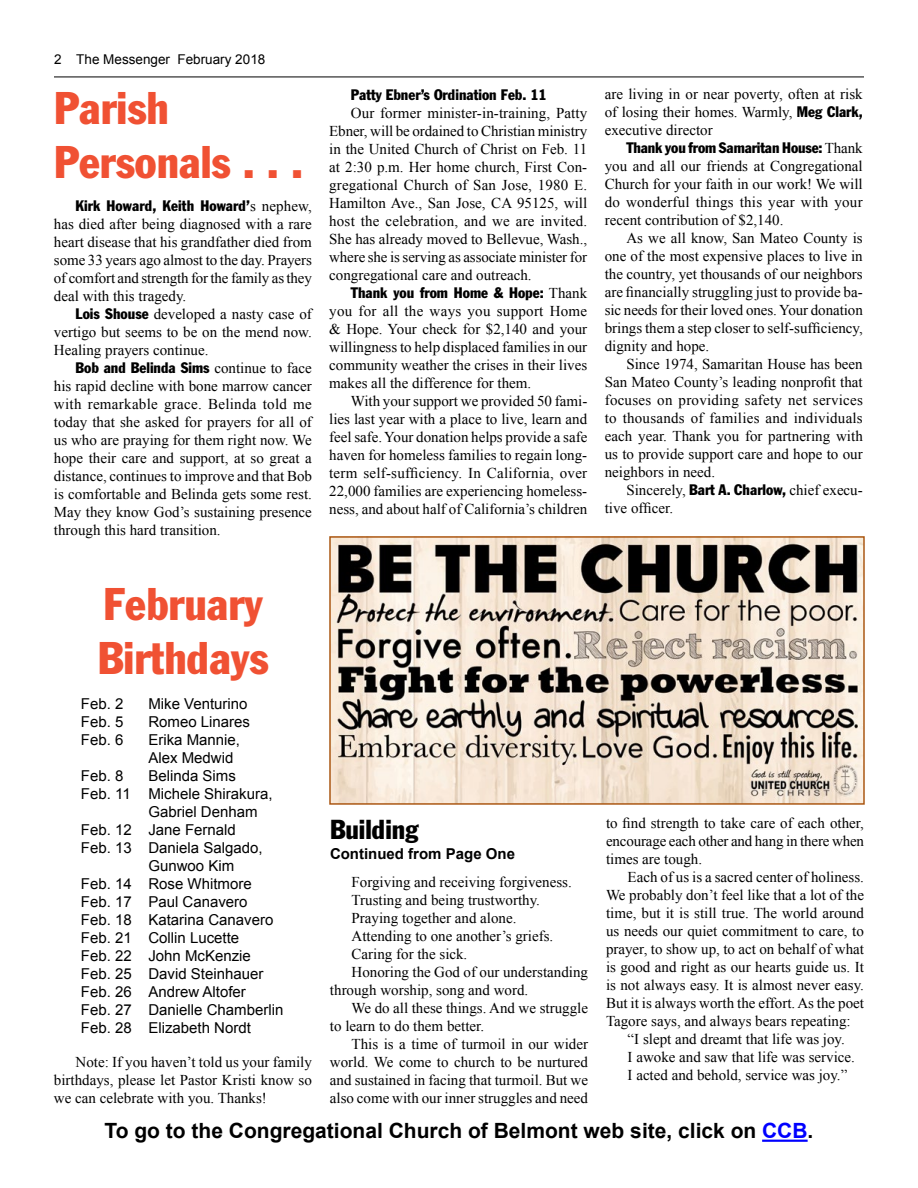
<style>
.page{position:relative;width:918px;height:1188px;background:#fff}
.page>*{position:absolute;margin:0;border:0;box-sizing:border-box;transform-origin:0 0}
.t1{font:condensed 45px/54px "Franklin Gothic";color:#f05133}
.t2{font:condensed 27px "Franklin Gothic";color:#000}
.t3{font:700 21px "Arial";color:#000}
.t4{font:15px/18px "Times New Roman";color:#000;text-align:justify}
.t5{font:15px/18px "Arial";color:#000}
.t6{font:condensed 15px "Franklin Gothic";color:#000}
.t7{font:700 15px "Arial";color:#000}
.t8{font:13.5px "Arial";color:#000}
.s1{font-family:"Times New Roman";font-stretch:normal}
.s2{font-family:"Franklin Gothic";font-stretch:condensed}
.s3{color:#00f}
</style>
<div class="page">
<hr style="left:54px;top:77px;width:810px;height:1px;background:#000">
<hr style="left:762px;top:1140px;width:46px;height:2px;background:#00f">
<img style="left:332px;top:539px;width:530px;height:263px">
<div style="left:329px;top:536px;width:536px;height:269px;border:2px solid #ab5814"></div>
<p class="t8" style="left:54px;top:50px;width:213px">2 The Messenger February 2018</p>
<h1 class="t1" style="left:54px;top:81px;width:251px">Parish<br>Personals . . .</h1>
<p class="t6" style="left:76px;top:196px;width:238px">Kirk Howard, Keith Howard’<span class="s1">s nephew,</span></p>
<p class="t4" style="left:54px;top:214px;width:260px">has died after being diagnosed with a rare heart disease that his grandfather died from some 33 years ago almost to the day. Prayers of comfort and strength for the family as they deal with this tragedy.</p>
<p class="t4" style="left:54px;top:304px;width:259px;text-indent:22px"><span class="s2">Lois Shouse</span> developed a nasty case of vertigo but seems to be on the mend now.<br>Healing prayers continue.</p>
<p class="t6" style="left:76px;top:358px;width:238px">Bob and Belinda Sims <span class="s1">continue to face</span></p>
<p class="t4" style="left:54px;top:376px;width:260px">his rapid decline with bone marrow cancer with remarkable grace. Belinda told me today that she asked for prayers for all of us who are praying for them right now. We hope their care and support, at so great a distance, continues to improve and that Bob is comfortable and Belinda gets some rest.<br>May they know God’s sustaining presence through this hard transition.</p>
<p class="t6" style="left:351px;top:86px;width:197px">Patty Ebner’s Ordination Feb. 11</p>
<p class="t4" style="left:329px;top:104px;width:260px;text-indent:22px">Our former minister-in-training, Patty Ebner, will be ordained to Christian ministry in the United Church of Christ on Feb. 11 at 2:30 p.m. Her home church, First Con&shy;gregational Church of San Jose, 1980 E.<br>Hamilton Ave., San Jose, CA 95125, will host the celebration, and we are invited.<br>She has already moved to Bellevue, Wash., where she is serving as associate minister for congregational care and outreach.</p>
<p class="t6" style="left:351px;top:284px;width:238px">Thank you from Home &amp; Hope: <span class="s1">Thank</span></p>
<p class="t4" style="left:329px;top:302px;width:260px">you for all the ways you support Home &amp; Hope. Your check for $2,140 and your willingness to help displaced families in our community weather the crises in their lives makes all the difference for them.</p>
<p class="t4" style="left:329px;top:392px;width:260px;text-indent:22px">With your support we provided 50 fami&shy;lies last year with a place to live, learn and feel safe. Your donation helps provide a safe haven for homeless families to regain long&shy;term self-sufficiency. In California, over 22,000 families are experiencing homeless&shy;ness, and about half of California’s children</p>
<p class="t4" style="left:605px;top:85px;width:260px">are living in or near poverty, often at risk of losing their homes. Warmly, <span class="s2">Meg Clark, </span>executive director</p>
<p class="t6" style="left:626px;top:138px;width:238px">Thank you from Samaritan House: <span class="s1">Thank</span></p>
<p class="t4" style="left:605px;top:157px;width:260px">you and all our friends at Congregational Church for your faith in our work! We will do wonderful things this year with your recent contribution of $2,140.</p>
<p class="t4" style="left:605px;top:229px;width:260px;text-indent:22px">As we all know, San Mateo County is one of the most expensive places to live in the country, yet thousands of our neighbors are financially struggling just to provide ba&shy;sic needs for their loved ones. Your donation brings them a step closer to self-sufficiency, dignity and hope.</p>
<p class="t4" style="left:605px;top:355px;width:260px;text-indent:22px">Since 1974, Samaritan House has been San Mateo County’s leading nonprofit that focuses on providing safety net services to thousands of families and individuals each year. Thank you for partnering with us to provide support care and hope to our neighbors in need.</p>
<p class="t4" style="left:605px;top:481px;width:260px;text-indent:22px">Sincerely, <span class="s2">Bart A. Charlow,</span> chief execu&shy;tive officer.</p>
<h1 class="t1" style="left:98px;top:577px;width:172px">February<br>Birthdays</h1>
<p class="t5" style="left:81px;top:694px;width:44px">Feb. 2</p>
<p class="t5" style="left:148px;top:694px;width:101px">Mike Venturino</p>
<p class="t5" style="left:81px;top:712px;width:44px">Feb. 5</p>
<p class="t5" style="left:148px;top:712px;width:103px">Romeo Linares</p>
<p class="t5" style="left:81px;top:730px;width:44px">Feb. 6</p>
<p class="t5" style="left:148px;top:730px;width:93px">Erika Mannie,<br>Alex Medwid</p>
<p class="t5" style="left:81px;top:766px;width:44px">Feb. 8</p>
<p class="t5" style="left:148px;top:766px;width:89px">Belinda Sims</p>
<p class="t5" style="left:81px;top:784px;width:193px">Feb. 11 Michele Shirakura,</p>
<p class="t5" style="left:148px;top:802px;width:111px">Gabriel Denham</p>
<p class="t5" style="left:81px;top:820px;width:157px">Feb. 12 Jane Fernald</p>
<p class="t5" style="left:81px;top:838px;width:183px">Feb. 13 Daniela Salgado,</p>
<p class="t5" style="left:148px;top:856px;width:87px">Gunwoo Kim</p>
<p class="t5" style="left:81px;top:874px;width:172px">Feb. 14 Rose Whitmore</p>
<p class="t5" style="left:81px;top:892px;width:168px">Feb. 17 Paul Canavero</p>
<p class="t5" style="left:81px;top:910px;width:194px">Feb. 18 Katarina Canavero</p>
<p class="t5" style="left:81px;top:928px;width:160px">Feb. 21 Collin Lucette</p>
<p class="t5" style="left:81px;top:946px;width:172px">Feb. 22 John McKenzie</p>
<p class="t5" style="left:81px;top:964px;width:184px">Feb. 25 David Steinhauer</p>
<p class="t5" style="left:81px;top:982px;width:167px">Feb. 26 Andrew Altofer</p>
<p class="t5" style="left:81px;top:1000px;width:204px">Feb. 27 Danielle Chamberlin</p>
<p class="t5" style="left:81px;top:1018px;width:172px">Feb. 28 Elizabeth Nordt</p>
<p class="t4" style="left:54px;top:1053px;width:260px;text-indent:22px">Note: If you haven’t told us your family birthdays, please let Pastor Kristi know so we can celebrate with you. Thanks!</p>
<h2 class="t2" style="left:330px;top:813px;width:90px">Building</h2>
<p class="t7" style="left:330px;top:844px;width:187px">Continued from Page One</p>
<p class="t4" style="left:352px;top:873px;width:222px">Forgiving and receiving forgiveness.</p>
<p class="t4" style="left:352px;top:891px;width:190px">Trusting and being trustworthy.</p>
<p class="t4" style="left:352px;top:909px;width:166px">Praying together and alone.</p>
<p class="t4" style="left:352px;top:927px;width:203px">Attending to one another’s griefs.</p>
<p class="t4" style="left:352px;top:945px;width:117px">Caring for the sick.</p>
<p class="t4" style="left:352px;top:963px;width:238px">Honoring the God of our understanding</p>
<p class="t4" style="left:330px;top:981px;width:200px">through worship, song and word.</p>
<p class="t4" style="left:352px;top:999px;width:238px">We do all these things. And we struggle</p>
<p class="t4" style="left:330px;top:1017px;width:156px">to learn to do them better.</p>
<p class="t4" style="left:352px;top:1035px;width:238px">This is a time of turmoil in our wider</p>
<p class="t4" style="left:330px;top:1053px;width:260px">world. We come to church to be nurtured</p>
<p class="t4" style="left:330px;top:1071px;width:260px">and sustained in facing that turmoil. But we</p>
<p class="t4" style="left:330px;top:1089px;width:260px">also come with our inner struggles and need</p>
<p class="t4" style="left:606px;top:814px;width:260px">to find strength to take care of each other, encourage each other and hang in there when times are tough.</p>
<p class="t4" style="left:628px;top:868px;width:238px">Each of us is a sacred center of holiness.</p>
<p class="t4" style="left:606px;top:886px;width:260px">We probably don’t feel like that a lot of the</p>
<p class="t4" style="left:606px;top:904px;width:260px">time, but it is still true. The world around</p>
<p class="t4" style="left:606px;top:922px;width:260px">us needs our quiet commitment to care, to</p>
<p class="t4" style="left:606px;top:940px;width:260px">prayer, to show up, to act on behalf of what</p>
<p class="t4" style="left:606px;top:958px;width:260px">is good and right as our hearts guide us. It</p>
<p class="t4" style="left:606px;top:976px;width:259px">is not always easy. It is almost never easy.</p>
<p class="t4" style="left:606px;top:994px;width:260px">But it is always worth the effort. As the poet</p>
<p class="t4" style="left:606px;top:1012px;width:246px">Tagore says, and always bears repeating:</p>
<p class="t4" style="left:628px;top:1030px;width:219px">“I slept and dreamt that life was joy.</p>
<p class="t4" style="left:628px;top:1048px;width:229px">I awoke and saw that life was service.</p>
<p class="t4" style="left:628px;top:1066px;width:221px">I acted and behold, service was joy.”</p>
<h3 class="t3" style="left:105px;top:1117px;width:710px">To go to the Congregational Church of Belmont web site, click on <span class="s3">CCB</span>.</h3>
</div>
